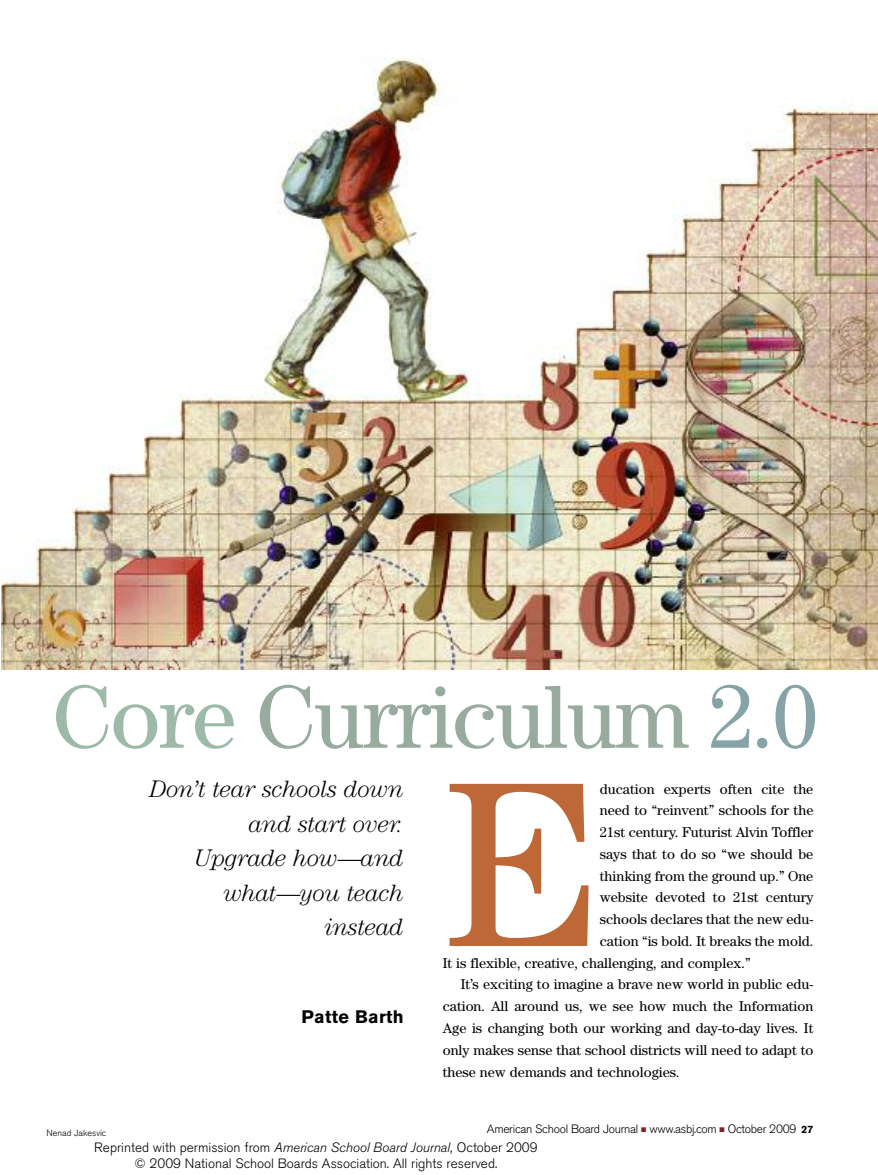
<style>
.page{position:relative;width:878px;height:1175px;background:#fff}
.page>*{position:absolute;margin:0;border:0;box-sizing:border-box;transform-origin:0 0}
.t1{font:235.5px "Century";color:#bf6837}
.t2{font:90px "Century";letter-spacing:-.02em;color:#97ab9f}
.t3{font:italic 300 24px/34.5px "Century";letter-spacing:-.015em;color:#000;text-align:right}
.t4{font:700 18px "Akzidenz Grotesk BQ";letter-spacing:.015em;color:#000}
.t5{font:14.25px "Century";color:#000}
.t6{font:300 13.5px/16.2px "Akzidenz Grotesk BQ";color:#000;text-align:center}
.t7{font:300 12px "Akzidenz Grotesk BQ";letter-spacing:-.025em;color:#000}
.t8{font:300 9px "Akzidenz Grotesk BQ";color:#000}
.s1{color:#9dbaa8}
.s2{color:#86a3a7}
.s3{color:#7c2528}
.s4{font-weight:700;font-size:10.5px}
.s5{font-style:italic}
</style>
<div class="page">
<img style="left:1px;top:58px;width:877px;height:612px">
<h2 class="t2" style="left:52px;top:685px;width:767px"><span class="s1">Core</span> Curriculum <span class="s2">2.0</span></h2>
<h3 class="t3" style="left:150px;top:774px;width:255px">Don’t tear schools down and start over.<br>Upgrade how—and what—you teach instead</h3>
<h1 class="t1" style="left:442px;top:784px;width:159px">E</h1>
<p class="t5" style="left:599px;top:783px;width:215px">ducation experts often cite the</p>
<p class="t5" style="left:599px;top:805px;width:215px">need to “reinvent” schools for the</p>
<p class="t5" style="left:599px;top:827px;width:215px">21st century. Futurist Alvin Toffler</p>
<p class="t5" style="left:599px;top:849px;width:215px">says that to do so “we should be</p>
<p class="t5" style="left:599px;top:870px;width:215px">thinking from the ground up.” One</p>
<p class="t5" style="left:599px;top:892px;width:215px">website devoted to 21st century</p>
<p class="t5" style="left:599px;top:914px;width:215px">schools declares that the new edu-</p>
<p class="t5" style="left:599px;top:936px;width:215px">cation “is bold. It breaks the mold.</p>
<p class="t5" style="left:442px;top:958px;width:309px">It is flexible, creative, challenging, and complex.”</p>
<p class="t5" style="left:460px;top:979px;width:354px">It’s exciting to imagine a brave new world in public edu-</p>
<p class="t5" style="left:442px;top:1001px;width:372px">cation. All around us, we see how much the Information</p>
<p class="t5" style="left:442px;top:1023px;width:372px">Age is changing both our working and day-to-day lives. It</p>
<p class="t5" style="left:442px;top:1045px;width:372px">only makes sense that school districts will need to adapt to</p>
<p class="t5" style="left:442px;top:1066px;width:238px">these new demands and technologies.</p>
<p class="t4" style="left:301px;top:1010px;width:104px">Patte Barth</p>
<p class="t8" style="left:46px;top:1129px;width:61px">Nenad Jakesvic</p>
<p class="t7" style="left:487px;top:1124px;width:328px">American School Board Journal <span class="s3">■</span> www.asbj.com <span class="s3">■</span> October 2009 <span class="s4">27</span></p>
<p class="t6" style="left:94px;top:1140px;width:445px">Reprinted with permission from <span class="s5">American School Board Journal,</span> October 2009 © 2009 National School Boards Association. All rights reserved.</p>
</div>
